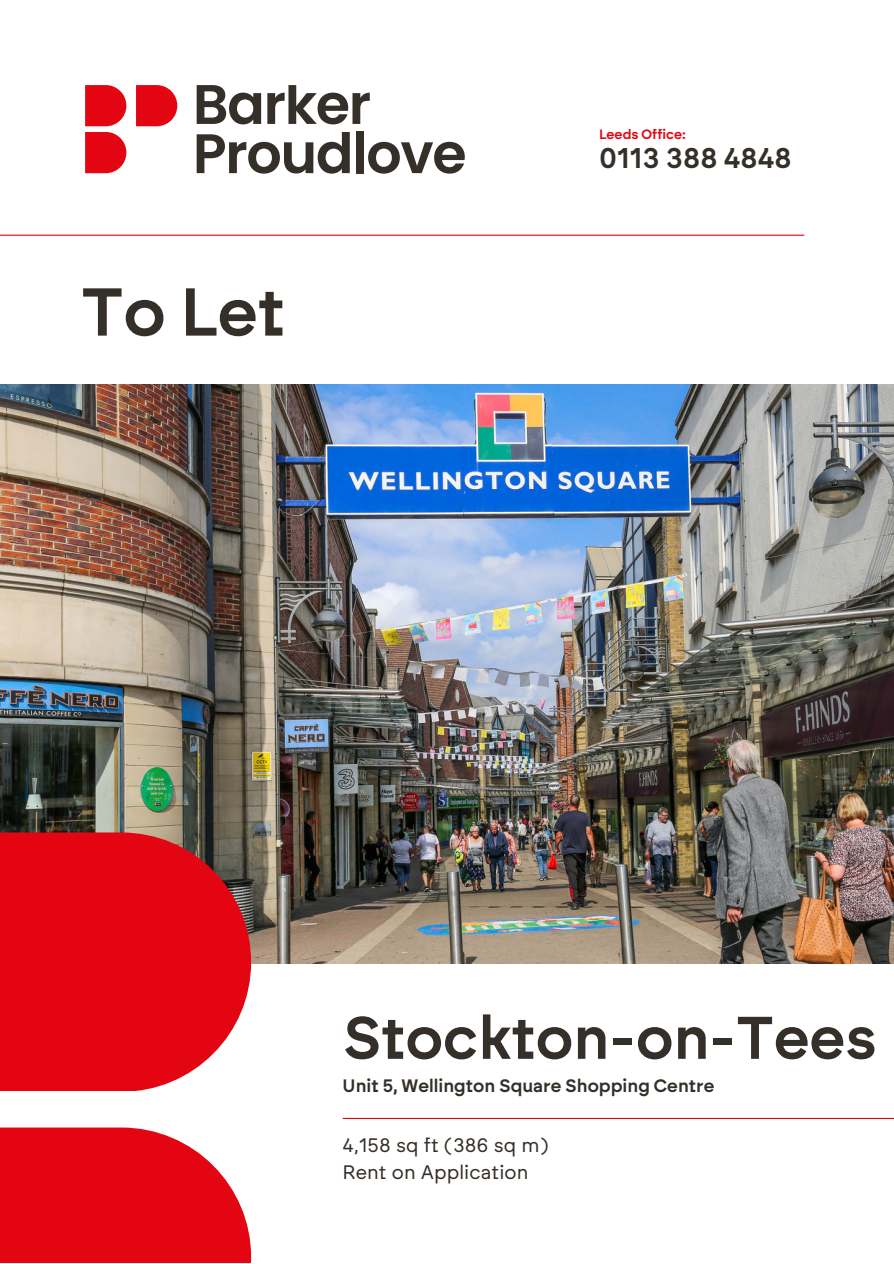
<style>
.page{position:relative;width:894px;height:1264px;background:#fff}
.page>*{position:absolute;margin:0;border:0;box-sizing:border-box;transform-origin:0 0}
.t1{font:600 67.5px "Brockmann";color:#352f29}
.t2{font:600 60px "Brockmann";color:#352f29}
.t3{font:600 28.5px "Brockmann";color:#352f29}
.t4{font:19.5px "Brockmann";color:#352f29}
.t5{font:600 18px "Brockmann";color:#352f29}
.t6{font:600 13.5px "Brockmann";color:#e30512}
</style>
<div class="page">
<img style="left:0;top:385px;width:893px;height:578px">
<svg style="left:0;top:832px;width:251px;height:259px;background:#dc1722"></svg>
<svg style="left:0;top:1127px;width:251px;height:136px;background:#e6202b"></svg>
<hr style="left:342px;top:1117px;width:551px;height:1px;background:#e30512">
<svg style="left:85px;top:132px;width:41px;height:41px;background:#e51e2a"></svg>
<svg style="left:85px;top:85px;width:41px;height:41px;background:#e51e2a"></svg>
<svg style="left:136px;top:85px;width:41px;height:41px;background:#e51e2a"></svg>
<svg style="left:196px;top:85px;width:65px;height:39px"></svg>
<svg style="left:267px;top:85px;width:102px;height:39px"></svg>
<svg style="left:196px;top:132px;width:153px;height:42px"></svg>
<div style="left:356px;top:132px;width:7px;height:41px;background:#352f29"></div>
<svg style="left:368px;top:142px;width:96px;height:32px"></svg>
<hr style="left:0;top:235px;width:804px;height:1px;background:#e30512">
<h1 class="t1" style="left:81px;top:271px;width:205px">To Let</h1>
<p class="t6" style="left:599px;top:126px;width:88px">Leeds Office:</p>
<p class="t3" style="left:599px;top:141px;width:194px">0113 388 4848</p>
<p class="t2" style="left:342px;top:1001px;width:535px">Stockton-on-Tees</p>
<p class="t5" style="left:342px;top:1074px;width:373px">Unit 5, Wellington Square Shopping Centre</p>
<h2 class="t4" style="left:342px;top:1133px;width:207px">4,158 sq ft (386 sq m)</h2>
<h4 class="t4" style="left:342px;top:1160px;width:187px">Rent on Application</h4>
</div>
